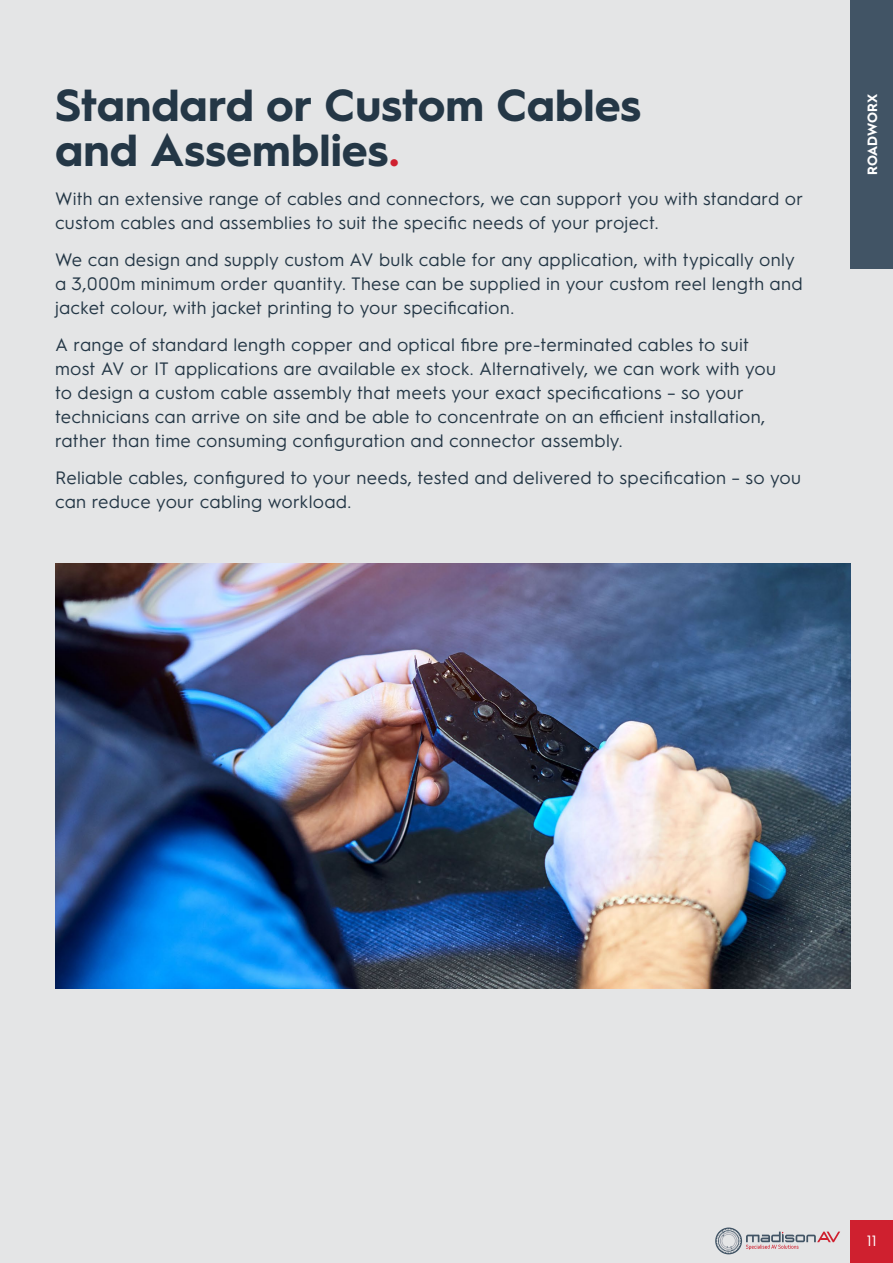
<style>
.page{position:relative;width:893px;height:1263px;background:#e4e5e6}
.page>*{position:absolute;margin:0;border:0;box-sizing:border-box;transform-origin:0 0}
.t1{font:700 45px/45px "Hurme Geometric Sans 1";color:#243746}
.t2{font:18px/24px "Hurme Geometric Sans 1";letter-spacing:.015em;color:#243746}
.t3{font:15px "Hurme Geometric Sans 1";color:#fff}
.t4{font:700 13.5px "Hurme Geometric Sans 1";letter-spacing:-.01em;color:#fff}
.s1{color:#cf202f}
</style>
<div class="page">
<div style="left:850px;top:0;width:43px;height:269px;background:#415465"></div>
<img style="left:55px;top:563px;width:795px;height:425px">
<svg style="left:715px;top:1227px;width:125px;height:27px"></svg>
<div style="left:850px;top:1220px;width:43px;height:43px;background:#cf202f"></div>
<h1 class="t1" style="left:55px;top:80px;width:588px">Standard or Custom Cables and Assemblies<span class="s1">.</span></h1>
<h2 class="t2" style="left:55px;top:186px;width:750px">With an extensive range of cables and connectors, we can support you with standard or custom cables and assemblies to suit the specific needs of your project.</h2>
<h2 class="t2" style="left:55px;top:247px;width:749px">We can design and supply custom AV bulk cable for any application, with typically only a 3,000m minimum order quantity. These can be supplied in your custom reel length and jacket colour, with jacket printing to your specification.</h2>
<h2 class="t2" style="left:55px;top:331px;width:723px">A range of standard length copper and optical fi bre pre-terminated cables to suit most AV or IT applications are available ex stock. Alternatively, we can work with you to design a custom cable assembly that meets your exact specifications – so your technicians can arrive on site and be able to concentrate on an efficient installation, rather than time consuming configuration and connector assembly.</h2>
<h2 class="t2" style="left:55px;top:464px;width:747px">Reliable cables, configured to your needs, tested and delivered to specification – so you can reduce your cabling workload.</h2>
<p class="t4" style="left:863px;top:175px;width:82px;rotate:-90deg">ROADWORX</p>
<p class="t3" style="left:867px;top:1230px;width:11px">11</p>
</div>
